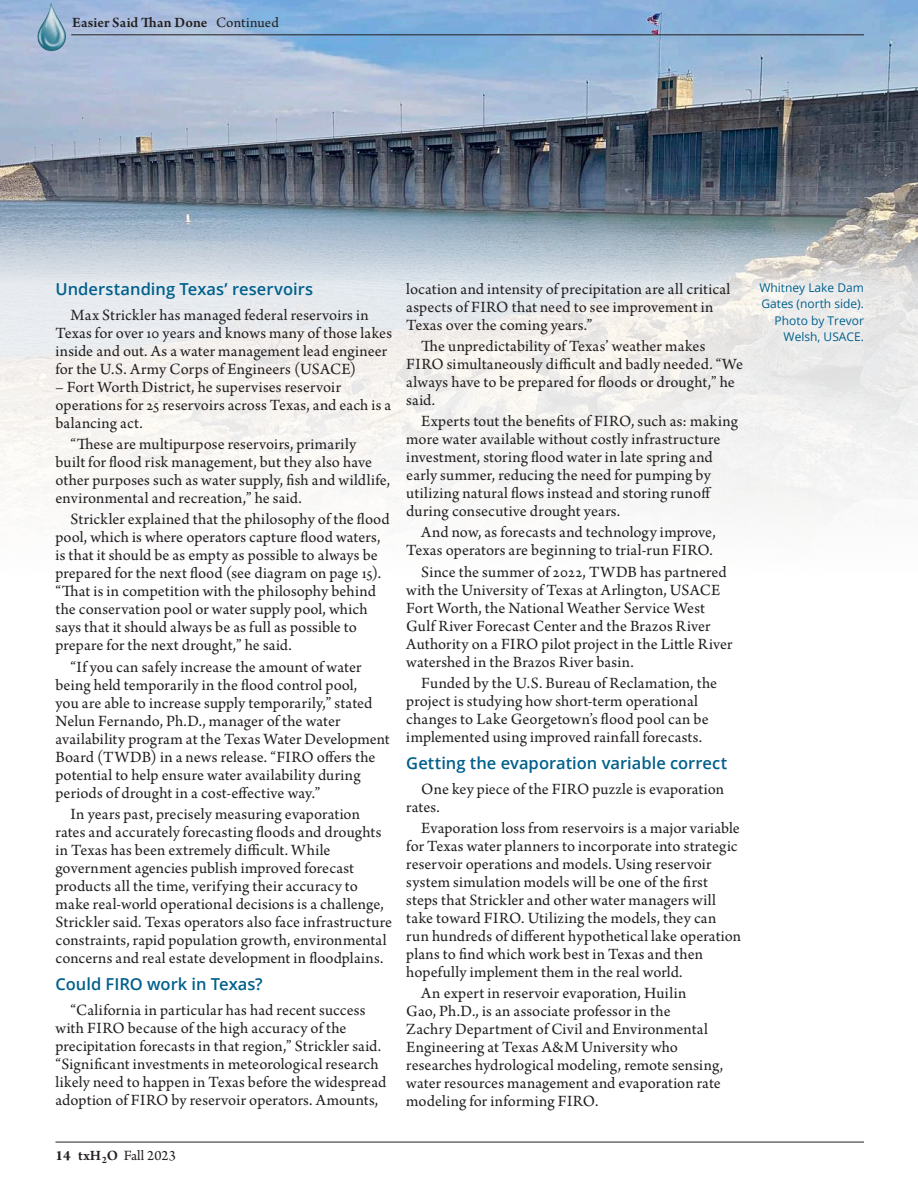
<style>
.page{position:relative;width:918px;height:1188px;background:#fff}
.page>*{position:absolute;margin:0;border:0;box-sizing:border-box;transform-origin:0 0}
.body{font:16.5px/18px "Arno Pro";letter-spacing:.005em;color:#231f20}
.Subhead{font:600 16.5px "Open Sans";color:#00608c}
.StoryBy_PageFurnitureTop{font:600 15px "Arno Pro";letter-spacing:.01em;color:#231f20}
.t1{font:15px "Arno Pro";color:#231f20}
.t2{font:12px/16.5px "Open Sans";color:#00608c;text-align:right}
.s1{font-weight:400}
.s2{font-weight:700}
.s3{font-weight:600}
</style>
<div class="page">
<img style="left:0;top:0;width:918px;height:511px">
<hr style="left:56px;top:1142px;width:808px;height:1px;background:#231f20">
<img style="left:35px;top:3px;width:32px;height:53px">
<hr style="left:71px;top:34px;width:793px;height:1px;background:#231f20">
<div style="left:748px;top:270px;width:127px;height:84px;background:#fff;opacity:.85"></div>
<p class="StoryBy_PageFurnitureTop" style="left:72px;top:14px;width:208px">Easier Said Than Done <span class="s1">Continued</span></p>
<p class="Subhead" style="left:56px;top:278px;width:259px">Understanding Texas’ reservoirs</p>
<p class="body" style="left:56px;top:307px;width:338px;text-indent:15px">Max Strickler has managed federal reservoirs in Texas for over 10 years and knows many of those lakes inside and out. As a water management lead engineer for the U.S. Army Corps of Engineers (USACE)</p>
<p class="body" style="left:56px;top:379px;width:337px">– Fort Worth District, he supervises reservoir operations for 25 reservoirs across Texas, and each is a balancing act.</p>
<p class="body" style="left:56px;top:436px;width:336px;text-indent:15px">“These are multipurpose reservoirs, primarily<br>built for flood risk management, but they also have other purposes such as water supply, fish and wildlife, environmental and recreation,” he said.</p>
<p class="body" style="left:56px;top:511px;width:336px;text-indent:15px">Strickler explained that the philosophy of the flood pool, which is where operators capture flood waters, is that it should be as empty as possible to always be prepared for the next flood (see diagram on page 15). “That is in competition with the philosophy behind the conservation pool or water supply pool, which says that it should always be as full as possible to prepare for the next drought,” he said.</p>
<p class="body" style="left:56px;top:659px;width:336px;text-indent:15px">“If you can safely increase the amount of water being held temporarily in the flood control pool,<br>you are able to increase supply temporarily,” stated Nelun Fernando, Ph.D., manager of the water availability program at the Texas Water Development Board (TWDB) in a news release. “FIRO offers the potential to help ensure water availability during periods of drought in a cost-effective way.”</p>
<p class="body" style="left:56px;top:806px;width:338px;text-indent:15px">In years past, precisely measuring evaporation rates and accurately forecasting floods and droughts in Texas has been extremely difficult. While government agencies publish improved forecast products all the time, verifying their accuracy to make real-world operational decisions is a challenge, Strickler said. Texas operators also face infrastructure constraints, rapid population growth, environmental concerns and real estate development in floodplains.</p>
<p class="Subhead" style="left:56px;top:973px;width:209px">Could FIRO work in Texas?</p>
<p class="body" style="left:56px;top:1002px;width:332px;text-indent:15px">“California in particular has had recent success with FIRO because of the high accuracy of the precipitation forecasts in that region,” Strickler said. “Significant investments in meteorological research likely need to happen in Texas before the widespread adoption of FIRO by reservoir operators. Amounts,</p>
<p class="body" style="left:406px;top:281px;width:326px">location and intensity of precipitation are all critical aspects of FIRO that need to see improvement in<br>Texas over the coming years.”</p>
<p class="body" style="left:406px;top:338px;width:338px;text-indent:15px">The unpredictability of Texas’ weather makes FIRO simultaneously difficult and badly needed. “We always have to be prepared for floods or drought,” he said.</p>
<p class="body" style="left:406px;top:413px;width:333px;text-indent:15px">Experts tout the benefits of FIRO, such as: making more water available without costly infrastructure investment, storing flood water in late spring and early summer, reducing the need for pumping by utilizing natural flows instead and storing runoff during consecutive drought years.</p>
<p class="body" style="left:406px;top:524px;width:311px;text-align:right">And now, as forecasts and technology improve,<br>Texas operators are beginning to trial-run FIRO.</p>
<p class="body" style="left:406px;top:564px;width:328px;text-indent:15px">Since the summer of 2022, TWDB has partnered with the University of Texas at Arlington, USACE Fort Worth, the National Weather Service West Gulf River Forecast Center and the Brazos River Authority on a FIRO pilot project in the Little River watershed in the Brazos River basin.</p>
<p class="body" style="left:406px;top:675px;width:312px;text-indent:15px">Funded by the U.S. Bureau of Reclamation, the project is studying how short-term operational changes to Lake Georgetown’s flood pool can be implemented using improved rainfall forecasts.</p>
<p class="Subhead" style="left:406px;top:752px;width:323px">Getting the evaporation variable correct</p>
<p class="body" style="left:406px;top:781px;width:319px;text-indent:15px">One key piece of the FIRO puzzle is evaporation rates.</p>
<p class="body" style="left:406px;top:820px;width:336px;text-indent:15px">Evaporation loss from reservoirs is a major variable for Texas water planners to incorporate into strategic reservoir operations and models. Using reservoir system simulation models will be one of the first steps that Strickler and other water managers will take toward FIRO. Utilizing the models, they can run hundreds of different hypothetical lake operation plans to find which work best in Texas and then hopefully implement them in the real world.</p>
<p class="body" style="left:406px;top:985px;width:318px;text-indent:15px">An expert in reservoir evaporation, Huilin<br>Gao, Ph.D., is an associate professor in the<br>Zachry Department of Civil and Environmental Engineering at Texas A&amp;M University who researches hydrological modeling, remote sensing, water resources management and evaporation rate modeling for informing FIRO.</p>
<p class="t1" style="left:56px;top:1147px;width:122px"><span class="s2">14</span> <span class="s3">txH</span><sub>2</sub><span class="s3">O</span> Fall 2023</p>
<p class="t2" style="left:759px;top:279px;width:106px">Whitney Lake Dam<br>Gates (north side).<br>Photo by Trevor<br>Welsh, USACE.</p>
</div>
